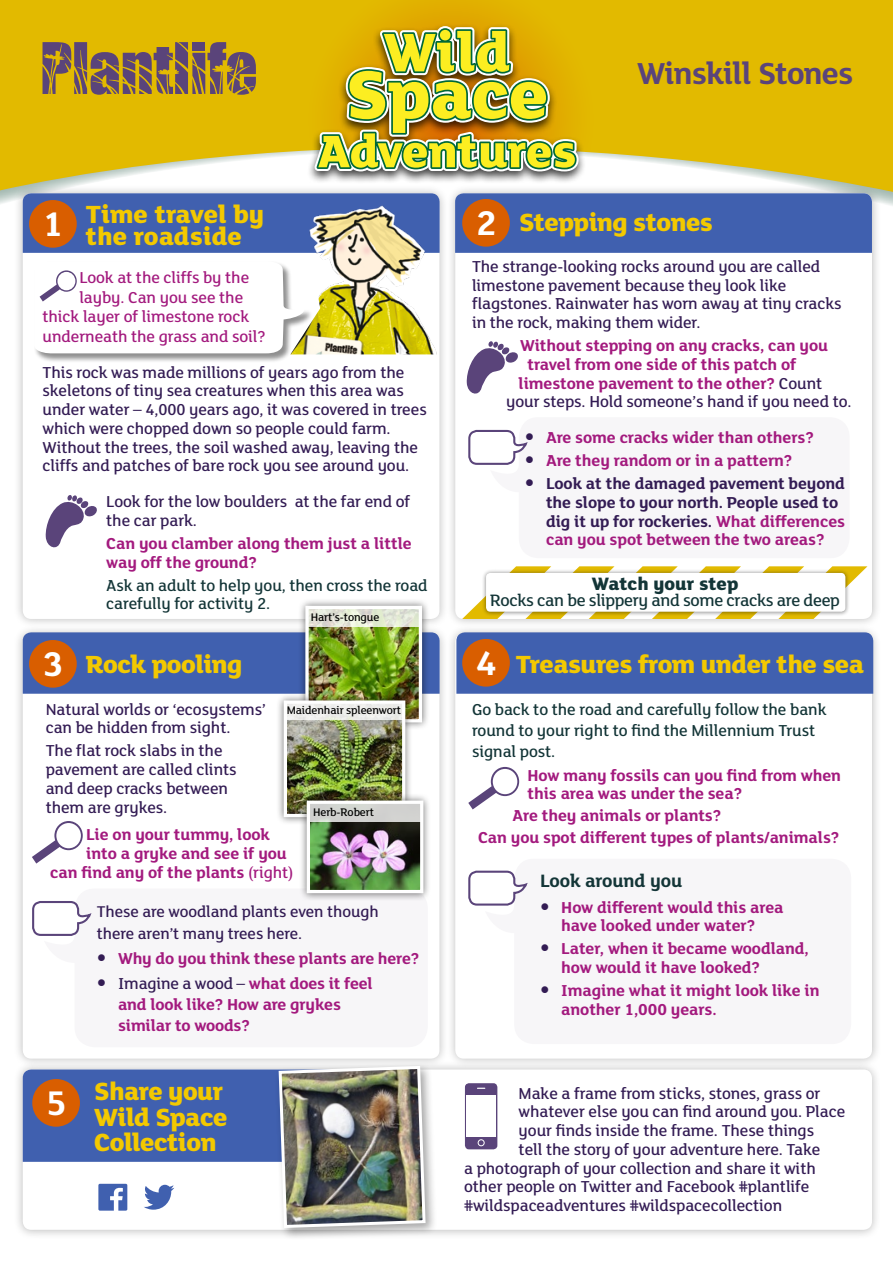
<style>
.page{position:relative;width:893px;height:1263px;background:#fff}
.page>*{position:absolute;margin:0;border:0;box-sizing:border-box;transform-origin:0 0}
.t1{font:700 37.2px "FS Lola";color:#fff}
.t2{font:700 33px "FS Lola";letter-spacing:-.025em;color:#5a447a}
.t3{font:800 27px/25.5px "FS Lola";letter-spacing:-.02em;color:#f3c900}
.t4{font:800 27px/22.5px "FS Lola";color:#f3c900}
.t5{font:800 19.5px "FS Lola";color:#133537}
.t6{font:700 19.5px "FS Lola";letter-spacing:-.005em;color:#133537}
.t7{font:500 18px "FS Lola";letter-spacing:-.02em;color:#133537}
.t8{font:500 17.25px/18.8px "FS Lola";letter-spacing:-.005em;color:#331c54}
.t9{font:700 17.25px/18.8px "FS Lola";letter-spacing:-.005em;color:#a31a7e}
.t10{font:500 17.25px/21px "FS Lola";letter-spacing:-.005em;color:#133537}
.t11{font:700 17.25px/18.5px "FS Lola";letter-spacing:-.005em;color:#331c54}
.t12{font:500 17.25px "FS Lola";letter-spacing:-.005em;color:#a31a7e}
.t13{font:500 16.95px/21.8px "FS Lola";letter-spacing:-.005em;color:#331c54}
.t14{font:500 12px "FS Lola";letter-spacing:-.01em;color:#000}
.s1{font-weight:500}
.s2{font-weight:500;color:#331c54}
.s3{color:#a31a7e}
</style>
<div class="page">
<svg style="left:0;top:0;width:893px;height:192px;background:#e3be16"></svg>
<svg style="left:43px;top:42px;width:213px;height:53px;background:#967843"></svg>
<div style="left:13px;top:184px;width:436px;height:444px;background:#000;opacity:.27"></div>
<div style="left:23px;top:193px;width:416px;height:426px;background:#fff;border-radius:9px"></div>
<div style="left:13px;top:624px;width:436px;height:444px;background:#000;opacity:.27"></div>
<div style="left:23px;top:633px;width:416px;height:425px;background:#fff;border-radius:9px"></div>
<div style="left:446px;top:624px;width:435px;height:444px;background:#000;opacity:.27"></div>
<div style="left:455px;top:633px;width:417px;height:425px;background:#fff;border-radius:9px"></div>
<div style="left:446px;top:184px;width:435px;height:444px;background:#000;opacity:.27"></div>
<div style="left:455px;top:193px;width:417px;height:426px;background:#fff;border-radius:9px"></div>
<div style="left:13px;top:1060px;width:868px;height:179px;background:#000;opacity:.27"></div>
<div style="left:23px;top:1069px;width:849px;height:161px;background:#fff;border-radius:9px"></div>
<div style="left:23px;top:193px;width:267px;height:60px;background:#4060af"></div>
<div style="left:23px;top:632px;width:417px;height:62px;background:#4060af"></div>
<div style="left:456px;top:632px;width:417px;height:62px;background:#4060af"></div>
<div style="left:461px;top:193px;width:411px;height:60px;background:#4060af"></div>
<div style="left:34px;top:261px;width:279px;height:101px;background:#000;opacity:.44"></div>
<svg style="left:462px;top:566px;width:405px;height:53px"></svg>
<img style="left:290px;top:159px;width:171px;height:195px">
<div style="left:29px;top:200px;width:48px;height:48px;background:#d95e00;border-radius:50%"></div>
<div style="left:462px;top:639px;width:48px;height:48px;background:#d95e00;border-radius:50%"></div>
<div style="left:462px;top:199px;width:48px;height:48px;background:#d95e00;border-radius:50%"></div>
<div style="left:29px;top:640px;width:48px;height:48px;background:#d95e00;border-radius:50%"></div>
<div style="left:481px;top:568px;width:369px;height:48px;background:#000;opacity:.5"></div>
<div style="left:486px;top:573px;width:359px;height:39px;background:#fff;border-radius:4px"></div>
<div style="left:298px;top:598px;width:132px;height:132px;background:#000;opacity:.55"></div>
<img style="left:309px;top:627px;width:109px;height:91px">
<div style="left:305px;top:606px;width:117px;height:116px;border:3px solid #fff"></div>
<div style="left:276px;top:693px;width:137px;height:132px;background:#000;opacity:.55"></div>
<img style="left:288px;top:720px;width:113px;height:93px">
<div style="left:284px;top:700px;width:121px;height:117px;border:3px solid #fff"></div>
<div style="left:299px;top:793px;width:132px;height:108px;background:#000;opacity:.55"></div>
<img style="left:311px;top:822px;width:108px;height:67px">
<div style="left:307px;top:800px;width:116px;height:93px;border:3px solid #fff"></div>
<svg style="left:307px;top:608px;width:113px;height:19px;background:#e4e7d9"></svg>
<div style="left:285px;top:701px;width:119px;height:19px;background:linear-gradient(to right,#f1f1ef,#ededeb)"></div>
<div style="left:310px;top:803px;width:112px;height:19px;background:#d1d1cf"></div>
<div style="left:306px;top:22px;width:281px;height:162px;background:#000;opacity:.75"></div>
<svg style="left:314px;top:26px;width:265px;height:145px;background:#c4b834"></svg>
<svg style="left:45px;top:495px;width:52px;height:53px"></svg>
<svg style="left:466px;top:341px;width:52px;height:53px"></svg>
<svg style="left:32px;top:901px;width:60px;height:35px"></svg>
<svg style="left:34px;top:261px;width:270px;height:92px"></svg>
<svg style="left:468px;top:767px;width:51px;height:42px"></svg>
<svg style="left:32px;top:821px;width:51px;height:42px"></svg>
<div style="left:275px;top:1062px;width:163px;height:178px;background:#000;opacity:.35"></div>
<img style="left:23px;top:1064px;width:404px;height:165px">
<div style="left:465px;top:1083px;width:32px;height:66px;background:#5a447a;border-radius:4px"></div>
<div style="left:466px;top:1095px;width:30px;height:41px;background:#fff"></div>
<div style="left:478px;top:1139px;width:7px;height:7px;border:1px solid #fff;border-radius:50%"></div>
<svg style="left:468px;top:870px;width:60px;height:36px"></svg>
<svg style="left:468px;top:429px;width:60px;height:36px"></svg>
<h2 class="t2" style="left:637px;top:50px;width:218px">Winskill Stones</h2>
<h3 class="t4" style="left:43px;top:201px;width:223px;text-indent:43px">Time travel by<br><sup>1</sup> the roadside</h3>
<p class="t12" style="left:79px;top:267px;width:171px">Look at the cliffs by the</p>
<p class="t12" style="left:79px;top:286px;width:165px">layby. Can you see the</p>
<p class="t12" style="left:43px;top:306px;width:208px">thick layer of limestone rock</p>
<p class="t12" style="left:43px;top:325px;width:225px">underneath the grass and soil?</p>
<p class="t8" style="left:43px;top:362px;width:386px">This rock was made millions of years ago from the skeletons of tiny sea creatures when this area was under water – 4,000 years ago, it was covered in trees which were chopped down so people could farm.<br>Without the trees, the soil washed away, leaving the cliffs and patches of bare rock you see around you.</p>
<p class="t8" style="left:106px;top:491px;width:305px">Look for the low boulders at the far end of the car park.</p>
<p class="t9" style="left:106px;top:533px;width:307px">Can you clamber along them just a little way off the ground?</p>
<p class="t10" style="left:106px;top:575px;width:323px;line-height:18.8px">Ask an adult to help you, then cross the road carefully for activity 2.</p>
<p class="t14" style="left:311px;top:609px;width:70px">Hart’s-tongue</p>
<h1 class="t1" style="left:43px;top:638px;width:22px">3</h1>
<h3 class="t3" style="left:86px;top:650px;width:158px">Rock pooling</h3>
<p class="t8" style="left:46px;top:699px;width:222px">Natural worlds or ‘ecosystems’ can be hidden from sight.</p>
<p class="t8" style="left:46px;top:741px;width:192px">The flat rock slabs in the pavement are called clints and deep cracks between them are grykes.</p>
<p class="t9" style="left:86px;top:824px;width:185px">Lie on your tummy, look</p>
<p class="t9" style="left:86px;top:843px;width:202px">into a gryke and see if you</p>
<p class="t9" style="left:50px;top:862px;width:245px">can find any of the plants <span class="s1">(right)</span></p>
<p class="t14" style="left:287px;top:702px;width:116px">Maidenhair spleenwort</p>
<p class="t14" style="left:313px;top:804px;width:62px">Herb-Robert</p>
<h1 class="t1" style="left:46px;top:1077px;width:22px">5</h1>
<p class="t13" style="left:97px;top:900px;width:283px">These are woodland plants even though there aren’t many trees here.</p>
<p class="t9" style="left:118px;top:945px;width:303px;line-height:25.2px">Why do you think these plants are here?<br><span class="s2">Imagine a wood –</span> what does it feel</p>
<p class="t9" style="left:118px;top:993px;width:224px;line-height:21px">and look like? How are grykes similar to woods?</p>
<h3 class="t3" style="left:94px;top:1077px;width:135px">Share your<br>Wild Space<br>Collection</h3>
<h1 class="t1" style="left:476px;top:197px;width:22px">2</h1>
<h3 class="t3" style="left:519px;top:208px;width:195px">Stepping stones</h3>
<p class="t8" style="left:472px;top:256px;width:371px">The strange-looking rocks around you are called limestone pavement because they look like flagstones. Rainwater has worn away at tiny cracks in the rock, making them wider.</p>
<p class="t9" style="left:520px;top:335px;width:309px">Without stepping on any cracks, can you</p>
<p class="t9" style="left:527px;top:354px;width:270px">travel from one side of this patch of</p>
<p class="t9" style="left:518px;top:373px;width:305px">limestone pavement to the other? <span class="s2">Count</span></p>
<p class="t8" style="left:506px;top:392px;width:347px">your steps. Hold someone’s hand if you need to.</p>
<p class="t9" style="left:546px;top:425px;width:269px;line-height:23px">Are some cracks wider than others?<br>Are they random or in a pattern?</p>
<p class="t11" style="left:546px;top:473px;width:300px">Look at the damaged pavement beyond the slope to your north. People used to dig it up for rockeries. <span class="s3">What differences can you spot between the two areas?</span></p>
<p class="t5" style="left:592px;top:570px;width:148px">Watch your step</p>
<p class="t7" style="left:490px;top:589px;width:351px">Rocks can be slippery and some cracks are deep</p>
<h1 class="t1" style="left:476px;top:637px;width:22px">4</h1>
<h3 class="t3" style="left:516px;top:650px;width:350px">Treasures from under the sea</h3>
<p class="t10" style="left:472px;top:698px;width:356px">Go back to the road and carefully follow the bank round to your right to find the Millennium Trust signal post.</p>
<p class="t9" style="left:528px;top:765px;width:315px;line-height:18px">How many fossils can you find from when this area was under the sea?</p>
<p class="t9" style="left:478px;top:804px;width:363px;line-height:22.2px;text-indent:35px">Are they animals or plants?<br>Can you spot different types of plants/animals?</p>
<p class="t6" style="left:540px;top:868px;width:144px">Look around you</p>
<p class="t9" style="left:561px;top:897px;width:224px">How different would this area have looked under water?</p>
<p class="t9" style="left:561px;top:938px;width:249px">Later, when it became woodland, how would it have looked?</p>
<p class="t9" style="left:561px;top:980px;width:260px">Imagine what it might look like in another 1,000 years.</p>
<p class="t8" style="left:519px;top:1083px;width:303px">Make a frame from sticks, stones, grass or</p>
<p class="t8" style="left:519px;top:1102px;width:328px">whatever else you can find around you. Place</p>
<p class="t8" style="left:519px;top:1120px;width:297px">your finds inside the frame. These things</p>
<p class="t8" style="left:519px;top:1139px;width:303px">tell the story of your adventure here. Take</p>
<p class="t8" style="left:464px;top:1158px;width:353px">a photograph of your collection and share it with</p>
<p class="t8" style="left:464px;top:1177px;width:347px">other people on Twitter and Facebook #plantlife</p>
<p class="t8" style="left:464px;top:1195px;width:320px">#wildspaceadventures #wildspacecollection</p>
</div>
